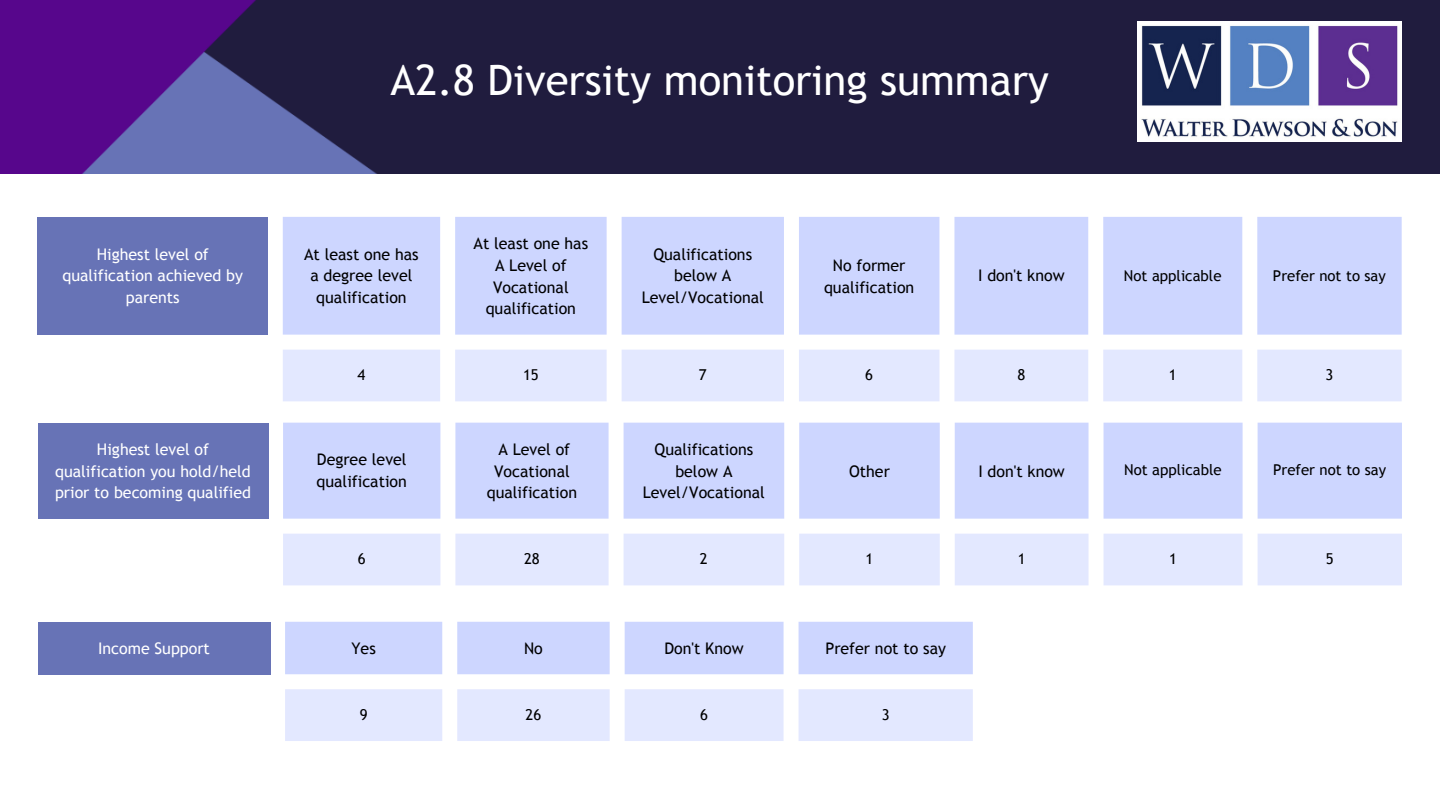
<style>
.page{position:relative;width:1440px;height:810px;background:#fff}
.page>*{position:absolute;margin:0;border:0;box-sizing:border-box;transform-origin:0 0}
.t1{font:42px "Trebuchet MS";color:#fff}
.t2{font:16px/21.8px "Trebuchet MS";color:#000;text-align:center}
.t3{font:16px/21.8px "Trebuchet MS";color:#fff;text-align:center}
.t4{font:15px "Trebuchet MS";color:#000}
</style>
<div class="page">
<img style="left:0;top:0;width:1440px;height:174px">
<img style="left:1137px;top:21px;width:265px;height:120px">
<div style="left:38px;top:217px;width:230px;height:118px;background:#6773b6"></div>
<svg style="left:283px;top:217px;width:1119px;height:118px;background:#d1d9ff"></svg>
<svg style="left:283px;top:350px;width:1119px;height:51px;background:#e5e9ff"></svg>
<div style="left:38px;top:423px;width:230px;height:96px;background:#6773b6"></div>
<svg style="left:283px;top:423px;width:1119px;height:96px;background:#d1d9ff"></svg>
<svg style="left:283px;top:534px;width:1119px;height:51px;background:#e5e9ff"></svg>
<div style="left:38px;top:622px;width:232px;height:52px;background:#6773b6"></div>
<div style="left:285px;top:622px;width:688px;height:52px;background:#cdd6ff"></div>
<div style="left:285px;top:689px;width:688px;height:52px;background:#e3e8ff"></div>
<p class="t1" style="left:391px;top:56px;width:660px">A2.8 Diversity monitoring summary</p>
<p class="t3" style="left:62px;top:243px;width:182px">Highest level of qualification achieved by parents</p>
<p class="t2" style="left:304px;top:243px;width:116px">At least one has a degree level qualification</p>
<p class="t2" style="left:474px;top:232px;width:116px">At least one has<br>A Level of<br>Vocational qualification</p>
<p class="t2" style="left:642px;top:243px;width:124px">Qualifications below A<br>Level/Vocational</p>
<p class="t2" style="left:824px;top:254px;width:92px">No former qualification</p>
<p class="t2" style="left:978px;top:265px;width:88px">I don't know</p>
<p class="t4" style="left:1124px;top:267px;width:99px">Not applicable</p>
<p class="t4" style="left:1273px;top:267px;width:114px">Prefer not to say</p>
<p class="t4" style="left:358px;top:366px;width:9px">4</p>
<p class="t4" style="left:523px;top:366px;width:17px">15</p>
<p class="t4" style="left:699px;top:366px;width:9px">7</p>
<p class="t4" style="left:865px;top:366px;width:9px">6</p>
<p class="t4" style="left:1017px;top:366px;width:9px">8</p>
<p class="t4" style="left:1169px;top:366px;width:9px">1</p>
<p class="t4" style="left:1326px;top:366px;width:9px">3</p>
<p class="t3" style="left:55px;top:438px;width:198px">Highest level of qualification you hold/held prior to becoming qualified</p>
<p class="t2" style="left:317px;top:449px;width:92px;text-align:left">Degree level qualification</p>
<p class="t2" style="left:487px;top:438px;width:92px">A Level of<br>Vocational qualification</p>
<p class="t2" style="left:643px;top:438px;width:124px">Qualifications below A<br>Level/Vocational</p>
<p class="t2" style="left:849px;top:460px;width:42px">Other</p>
<p class="t2" style="left:978px;top:460px;width:88px">I don't know</p>
<p class="t4" style="left:1124px;top:461px;width:99px">Not applicable</p>
<p class="t4" style="left:1273px;top:461px;width:114px">Prefer not to say</p>
<p class="t4" style="left:358px;top:550px;width:9px">6</p>
<p class="t4" style="left:524px;top:550px;width:17px">28</p>
<p class="t4" style="left:700px;top:550px;width:9px">2</p>
<p class="t4" style="left:866px;top:550px;width:9px">1</p>
<p class="t4" style="left:1018px;top:550px;width:9px">1</p>
<p class="t4" style="left:1169px;top:550px;width:9px">1</p>
<p class="t4" style="left:1326px;top:550px;width:9px">5</p>
<p class="t3" style="left:98px;top:637px;width:113px">Income Support</p>
<p class="t2" style="left:352px;top:637px;width:26px">Yes</p>
<p class="t2" style="left:524px;top:637px;width:20px">No</p>
<p class="t2" style="left:664px;top:637px;width:81px">Don't Know</p>
<p class="t2" style="left:825px;top:637px;width:122px">Prefer not to say</p>
<p class="t4" style="left:360px;top:706px;width:9px">9</p>
<p class="t4" style="left:526px;top:706px;width:17px">26</p>
<p class="t4" style="left:700px;top:706px;width:9px">6</p>
<p class="t4" style="left:882px;top:706px;width:9px">3</p>
</div>
